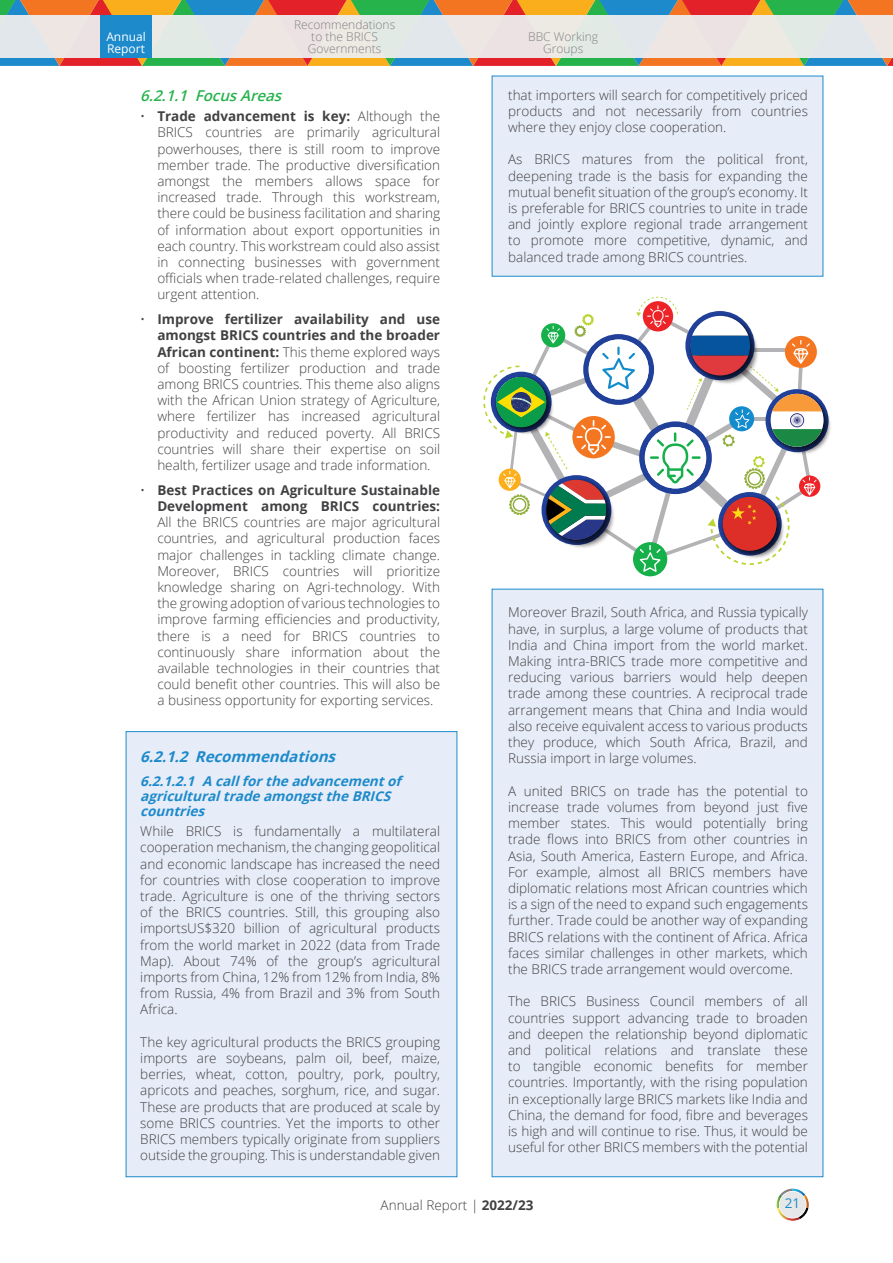
<style>
.page{position:relative;width:893px;height:1263px;background:#fff}
.page>*{position:absolute;margin:0;border:0;box-sizing:border-box;transform-origin:0 0}
.t1{font:italic 700 15px "Open Sans";color:#1d8acb}
.t2{font:italic 600 15px "Open Sans";color:#26b34c}
.t3{font:300 13.5px/16.2px "Open Sans";color:#414042;text-align:justify}
.t4{font:italic 700 13.5px/15px "Open Sans";color:#1d8acb}
.t5{font:700 13.5px/16.2px "Open Sans";color:#414042;text-align:right}
.t6{font:13.5px "Open Sans";color:#1d8acb}
.t7{font:300 12px/12px "Open Sans";color:#808285;text-align:center}
.t8{font:12px/12px "Open Sans";color:#fff}
.s1{font-weight:700}
.s2{font-weight:300}
</style>
<div class="page">
<svg style="left:777px;top:1188px;width:32px;height:33px"></svg>
<div style="left:492px;top:589px;width:331px;height:588px;background:#e7edf8"></div>
<div style="left:492px;top:76px;width:331px;height:200px;background:#e7edf8"></div>
<div style="left:126px;top:731px;width:331px;height:446px;background:#e7edf8;border:1px solid #1d8acb"></div>
<div style="left:633px;top:542px;width:34px;height:34px;background:#16b04b;border-radius:50%"></div>
<svg style="left:483px;top:297px;width:348px;height:275px"></svg>
<svg style="left:0;top:0;width:893px;height:66px;background:#9e8555"></svg>
<div style="left:0;top:15px;width:893px;height:42px;background:#ece7e3"></div>
<div style="left:100px;top:15px;width:51px;height:42px;background:#1d8acb"></div>
<p class="t8" style="left:106px;top:30px;width:41px">Annual<br>Report</p>
<p class="t7" style="left:294px;top:18px;width:103px">Recommendations to the BRICS<br>Governments</p>
<p class="t2" style="left:140px;top:85px;width:148px">6.2.1.1 FocusAreas</p>
<p class="t3" style="left:157px;top:108px;width:284px;text-indent:-17px">• <span class="s1">Trade advancement is key:</span> Although the BRICS countries are primarily agricultural powerhouses, there is still room to improve member trade. The productive diversification amongst the members allows space for increased trade. Through this workstream, there could be business facilitation and sharing of information about export opportunities in each country. This workstream could also assist in connecting businesses with government officials when trade-related challenges, require urgent attention.</p>
<p class="t3" style="left:157px;top:311px;width:284px;text-indent:-17px">• <span class="s1">Improve fertilizer availability and use amongst BRICS countries and the broader African continent:</span> This theme explored ways of boosting fertilizer production and trade among BRICS countries. This theme also aligns with the African Union strategy of Agriculture, where fertilizer has increased agricultural productivity and reduced poverty. All BRICS countries will share their expertise on soil health, fertilizer usage and trade information.</p>
<p class="t5" style="left:140px;top:481px;width:301px"><span class="s2">•</span> Best Practices on Agriculture Sustainable<br>Development among BRICS countries:</p>
<p class="t3" style="left:157px;top:514px;width:284px">All the BRICS countries are major agricultural countries, and agricultural production faces major challenges in tackling climate change.<br>Moreover, BRICS countries will prioritize knowledge sharing on Agri-technology. With the growing adoption of various technologies to improve farming efficiencies and productivity, there is a need for BRICS countries to continuously share information about the available technologies in their countries that could benefit other countries. This will also be a business opportunity for exporting services.</p>
<p class="t1" style="left:140px;top:746px;width:202px">6.2.1.2 Recommendations</p>
<p class="t4" style="left:140px;top:773px;width:267px">6.2.1.2.1 A callfortheadvancementof agriculturaltradeamongsttheBRICS countries</p>
<p class="t3" style="left:140px;top:823px;width:301px">While BRICS is fundamentally a multilateral cooperation mechanism, the changing geopolitical and economic landscape has increased the need for countries with close cooperation to improve trade. Agriculture is one of the thriving sectors of the BRICS countries. Still, this grouping also importsUS$320 billion of agricultural products from the world market in 2022 (data from Trade Map). About 74% of the group’s agricultural imports from China, 12% from 12% from India, 8% from Russia, 4% from Brazil and 3% from South Africa.</p>
<p class="t3" style="left:140px;top:1033px;width:301px">The key agricultural products the BRICS grouping imports are soybeans, palm oil, beef, maize, berries, wheat, cotton, poultry, pork, poultry, apricots and peaches, sorghum, rice, and sugar.<br>These are products that are produced at scale by some BRICS countries. Yet the imports to other BRICS members typically originate from suppliers outside the grouping. This is understandable given</p>
<p class="t7" style="left:528px;top:30px;width:71px">BBC Working<br>Groups</p>
<p class="t3" style="left:508px;top:86px;width:301px">that importers will search for competitively priced products and not necessarily from countries where they enjoy close cooperation.</p>
<p class="t3" style="left:508px;top:151px;width:301px">As BRICS matures from the political front, deepening trade is the basis for expanding the mutual benefit situation of the group’s economy. It is preferable for BRICS countries to unite in trade and jointly explore regional trade arrangement to promote more competitive, dynamic, and balanced trade among BRICS countries.</p>
<p class="t3" style="left:508px;top:604px;width:301px">Moreover Brazil, South Africa, and Russia typically have, in surplus, a large volume of products that India and China import from the world market.<br>Making intra-BRICS trade more competitive and reducing various barriers would help deepen trade among these countries. A reciprocal trade arrangement means that China and India would also receive equivalent access to various products they produce, which South Africa, Brazil, and Russia import in large volumes.</p>
<p class="t3" style="left:508px;top:782px;width:301px">A united BRICS on trade has the potential to increase trade volumes from beyond just five member states. This would potentially bring trade flows into BRICS from other countries in Asia, South America, Eastern Europe, and Africa.<br>For example, almost all BRICS members have diplomatic relations most African countries which is a sign of the need to expand such engagements further. Trade could be another way of expanding BRICS relations with the continent of Africa. Africa faces similar challenges in other markets, which the BRICS trade arrangement would overcome.</p>
<p class="t3" style="left:508px;top:993px;width:301px">The BRICS Business Council members of all countries support advancing trade to broaden and deepen the relationship beyond diplomatic and political relations and translate these to tangible economic benefits for member countries. Importantly, with the rising population in exceptionally large BRICS markets like India and China, the demand for food, fibre and beverages is high and will continue to rise. Thus, it would be useful for other BRICS members with the potential</p>
<p class="t3" style="left:381px;top:1196px;width:154px">Annual Report | <span class="s1">2022/23</span></p>
<p class="t6" style="left:785px;top:1193px;width:17px">21</p>
</div>
